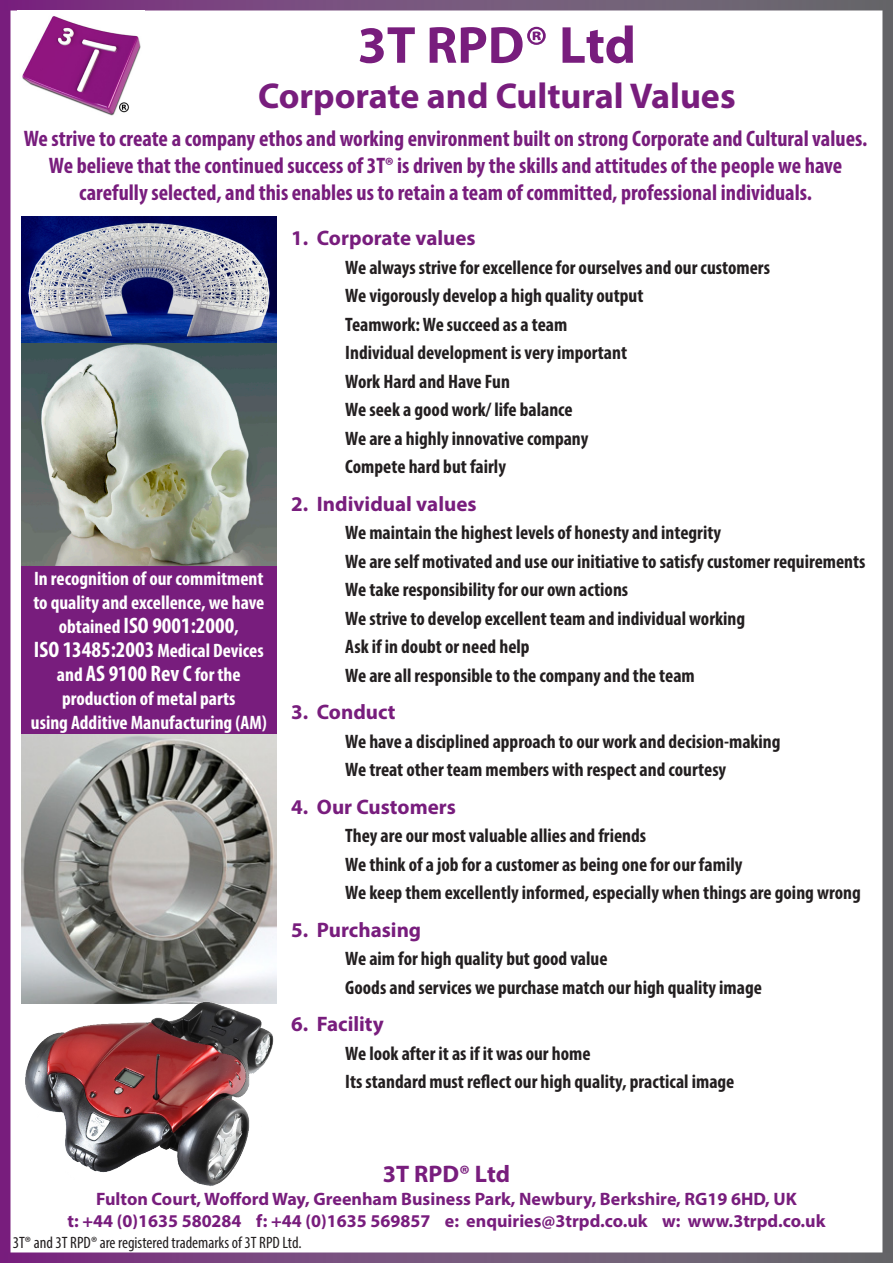
<style>
.page{position:relative;width:893px;height:1263px;background:#fff}
.page>*{position:absolute;margin:0;border:0;box-sizing:border-box;transform-origin:0 0}
.t1{font:700 52.5px "Myriad Pro";color:#781d7d}
.t2{font:700 36px "Myriad Pro";color:#781d7d}
.Second_paragraphs{font:700 24px "Myriad Pro";color:#781d7d}
.t3{font:700 condensed 22.5px "Myriad Pro";color:#781d7d}
.t4{font:700 condensed 22.5px "Myriad Pro";color:#fff}
.t5{font:700 21px "Myriad Pro";color:#781d7d}
.t6{font:700 condensed 19.5px "Myriad Pro";color:#231f20}
.t7{font:700 condensed 19.5px/24px "Myriad Pro";color:#fff}
.Second_paragraphs-2{font:700 18px "Myriad Pro";color:#781d7d}
.t8{font:condensed 16.5px "Myriad Pro";color:#231f20}
.s1{font-size:19.5px}
.s2{font-size:22.5px}
</style>
<div class="page">
<div style="left:0;top:0;width:10px;height:1263px;background:#781d7d"></div>
<div style="left:882px;top:0;width:11px;height:1263px;background:#636366"></div>
<svg style="left:10px;top:0;width:873px;height:11px;background:#7c5b81"></svg>
<svg style="left:10px;top:1252px;width:873px;height:11px;background:#7b5a80"></svg>
<img style="left:21px;top:733px;width:255px;height:266px">
<img style="left:21px;top:343px;width:255px;height:223px">
<img style="left:21px;top:217px;width:255px;height:126px">
<img style="left:21px;top:999px;width:255px;height:188px">
<div style="left:21px;top:566px;width:255px;height:167px;background:#781d7d"></div>
<img style="left:22px;top:16px;width:119px;height:100px">
<p class="t1" style="left:358px;top:11px;width:280px">3T RPD® Ltd</p>
<p class="t2" style="left:258px;top:72px;width:479px">Corporate and Cultural Values</p>
<p class="t3" style="left:24px;top:125px;width:845px">We strive to create a company ethos and working environment built on strong Corporate and Cultural values.</p>
<p class="t3" style="left:49px;top:152px;width:795px">We believe that the continued success of 3T® is driven by the skills and attitudes of the people we have</p>
<p class="t3" style="left:79px;top:179px;width:734px">carefully selected, and this enables us to retain a team of committed, professional individuals.</p>
<p class="t7" style="left:33px;top:566px;width:232px">In recognition of our commitment to quality and excellence, we have</p>
<p class="t4" style="left:59px;top:611px;width:181px"><span class="s1">obtained</span> ISO 9001:2000<span class="s1">,</span></p>
<p class="t7" style="left:34px;top:638px;width:231px"><span class="s2">ISO 13485:2003</span> Medical Devices</p>
<p class="t4" style="left:57px;top:659px;width:185px"><span class="s1">and</span> AS 9100 Rev C <span class="s1">for the</span></p>
<p class="t7" style="left:62px;top:686px;width:175px">production of metal parts</p>
<p class="t7" style="left:31px;top:710px;width:237px">using Additive Manufacturing (AM)</p>
<p class="t5" style="left:291px;top:225px;width:186px">1. Corporate values</p>
<p class="t6" style="left:345px;top:255px;width:426px">We always strive for excellence for ourselves and our customers</p>
<p class="t6" style="left:345px;top:284px;width:300px">We vigorously develop a high quality output</p>
<p class="t6" style="left:345px;top:312px;width:224px">Teamwork: We succeed as a team</p>
<p class="t6" style="left:345px;top:341px;width:283px">Individual development is very important</p>
<p class="t6" style="left:345px;top:369px;width:166px">Work Hard and Have Fun</p>
<p class="t6" style="left:345px;top:398px;width:229px">We seek a good work/ life balance</p>
<p class="t6" style="left:345px;top:426px;width:245px">We are a highly innovative company</p>
<p class="t6" style="left:345px;top:455px;width:162px">Compete hard but fairly</p>
<p class="t5" style="left:291px;top:490px;width:187px">2. Individual values</p>
<p class="t6" style="left:345px;top:521px;width:377px">We maintain the highest levels of honesty and integrity</p>
<p class="t6" style="left:345px;top:549px;width:522px">We are self motivated and use our initiative to satisfy customer requirements</p>
<p class="t6" style="left:345px;top:578px;width:284px">We take responsibility for our own actions</p>
<p class="t6" style="left:345px;top:606px;width:401px">We strive to develop excellent team and individual working</p>
<p class="t6" style="left:345px;top:635px;width:186px">Ask if in doubt or need help</p>
<p class="t6" style="left:345px;top:663px;width:351px">We are all responsible to the company and the team</p>
<p class="t5" style="left:291px;top:699px;width:106px">3. Conduct</p>
<p class="t6" style="left:345px;top:729px;width:437px">We have a disciplined approach to our work and decision-making</p>
<p class="t6" style="left:345px;top:758px;width:382px">We treat other team members with respect and courtesy</p>
<p class="t5" style="left:291px;top:793px;width:166px">4. Our Customers</p>
<p class="t6" style="left:345px;top:824px;width:302px">They are our most valuable allies and friends</p>
<p class="t6" style="left:345px;top:852px;width:399px">We think of a job for a customer as being one for our family</p>
<p class="t6" style="left:345px;top:881px;width:517px">We keep them excellently informed, especially when things are going wrong</p>
<p class="t5" style="left:291px;top:916px;width:131px">5. Purchasing</p>
<p class="t6" style="left:345px;top:947px;width:264px">We aim for high quality but good value</p>
<p class="t6" style="left:345px;top:975px;width:418px">Goods and services we purchase match our high quality image</p>
<p class="t5" style="left:291px;top:1011px;width:94px">6. Facility</p>
<p class="t6" style="left:345px;top:1041px;width:247px">We look after it as if it was our home</p>
<p class="t6" style="left:345px;top:1070px;width:391px">Its standard must reflect our high quality, practical image</p>
<p class="Second_paragraphs" style="left:383px;top:1158px;width:129px">3T RPD® Ltd</p>
<p class="Second_paragraphs-2" style="left:96px;top:1187px;width:702px">Fulton Court, Wofford Way, Greenham Business Park, Newbury, Berkshire, RG19 6HD, UK</p>
<p class="Second_paragraphs-2" style="left:68px;top:1209px;width:759px">t: +44 (0)1635 580284 f: +44 (0)1635 569857 e: enquiries@3trpd.co.uk w: www.3trpd.co.uk</p>
<p class="t8" style="left:13px;top:1232px;width:290px">3T® and 3T RPD® are registered trademarks of 3T RPD Ltd.</p>
</div>
